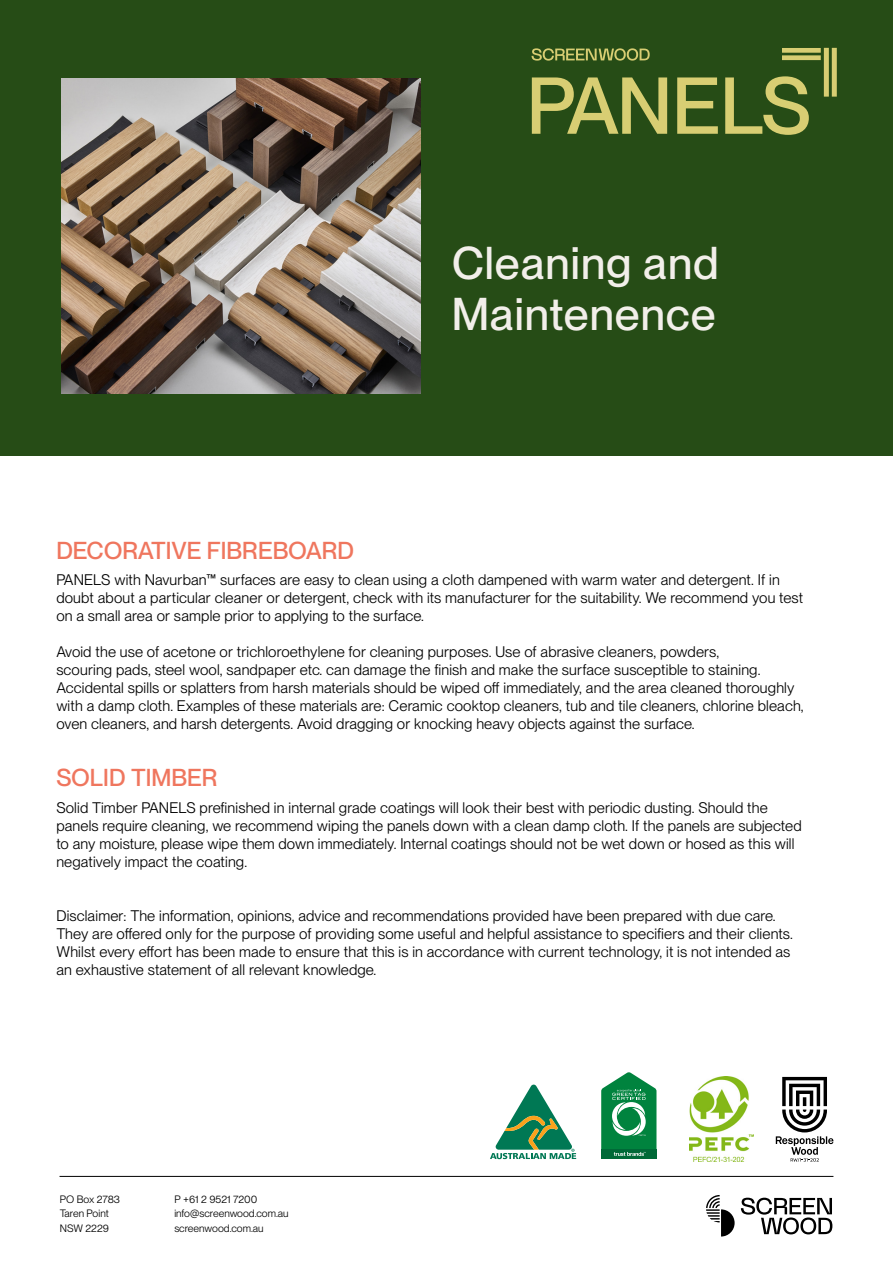
<style>
.page{position:relative;width:893px;height:1263px;background:#fff}
.page>*{position:absolute;margin:0;border:0;box-sizing:border-box;transform-origin:0 0}
.t1{font:500 45px/51px "PP Neue Montreal";letter-spacing:.02em;color:#f2efea}
.t2{font:500 24px "PP Neue Montreal";color:#ef765e}
.t3{font:15px/18px "PP Neue Montreal";letter-spacing:.01em;color:#000}
.t4{font:10.5px/14.1px "PP Neue Montreal";color:#000}
</style>
<div class="page">
<div style="left:0;top:0;width:893px;height:455px;background:#264c16"></div>
<hr style="left:60px;top:1176px;width:773px;height:1px;background:#000">
<svg style="left:706px;top:1195px;width:29px;height:41px"></svg>
<svg style="left:741px;top:1198px;width:91px;height:36px"></svg>
<svg style="left:490px;top:1084px;width:87px;height:76px"></svg>
<div style="left:601px;top:1149px;width:55px;height:10px;background:#006937"></div>
<svg style="left:601px;top:1072px;width:55px;height:84px"></svg>
<img style="left:61px;top:78px;width:359px;height:315px">
<svg style="left:531px;top:48px;width:119px;height:13px"></svg>
<svg style="left:532px;top:77px;width:135px;height:57px"></svg>
<svg style="left:677px;top:77px;width:41px;height:57px"></svg>
<svg style="left:725px;top:48px;width:112px;height:87px"></svg>
<svg style="left:776px;top:1077px;width:57px;height:85px"></svg>
<img style="left:689px;top:1077px;width:65px;height:85px">
<p class="t1" style="left:452px;top:238px;width:268px">Cleaning and<br>Maintenence</p>
<p class="t2" style="left:56px;top:536px;width:299px">DECORATIVE FIBREBOARD</p>
<p class="t3" style="left:56px;top:571px;width:748px">PANELS with Navurban™ surfaces are easy to clean using a cloth dampened with warm water and detergent. If in doubt about a particular cleaner or detergent, check with its manufacturer for the suitability. We recommend you test on a small area or sample prior to applying to the surface.</p>
<p class="t3" style="left:56px;top:643px;width:749px">Avoid the use of acetone or trichloroethylene for cleaning purposes. Use of abrasive cleaners, powders,<br>scouring pads, steel wool, sandpaper etc. can damage the finish and make the surface susceptible to staining.<br>Accidental spills or splatters from harsh materials should be wiped off immediately, and the area cleaned thoroughly with a damp cloth. Examples of these materials are: Ceramic cooktop cleaners, tub and tile cleaners, chlorine bleach, oven cleaners, and harsh detergents. Avoid dragging or knocking heavy objects against the surface.</p>
<p class="t2" style="left:56px;top:764px;width:163px">SOLID TIMBER</p>
<p class="t3" style="left:56px;top:798px;width:747px">Solid Timber PANELS prefinished in internal grade coatings will look their best with periodic dusting. Should the panels require cleaning, we recommend wiping the panels down with a clean damp cloth. If the panels are subjected to any moisture, please wipe them down immediately. Internal coatings should not be wet down or hosed as this will negatively impact the coating.</p>
<p class="t3" style="left:56px;top:906px;width:738px">Disclaimer: The information, opinions, advice and recommendations provided have been prepared with due care.<br>They are offered only for the purpose of providing some useful and helpful assistance to specifiers and their clients.<br>Whilst every effort has been made to ensure that this is in accordance with current technology, it is not intended as an exhaustive statement of all relevant knowledge.</p>
<p class="t4" style="left:60px;top:1192px;width:62px">PO Box 2783<br>Taren Point<br>NSW 2229</p>
<p class="t4" style="left:174px;top:1192px;width:116px">P +61 2 9521 7200 info@screenwood.com.au screenwood.com.au</p>
</div>
